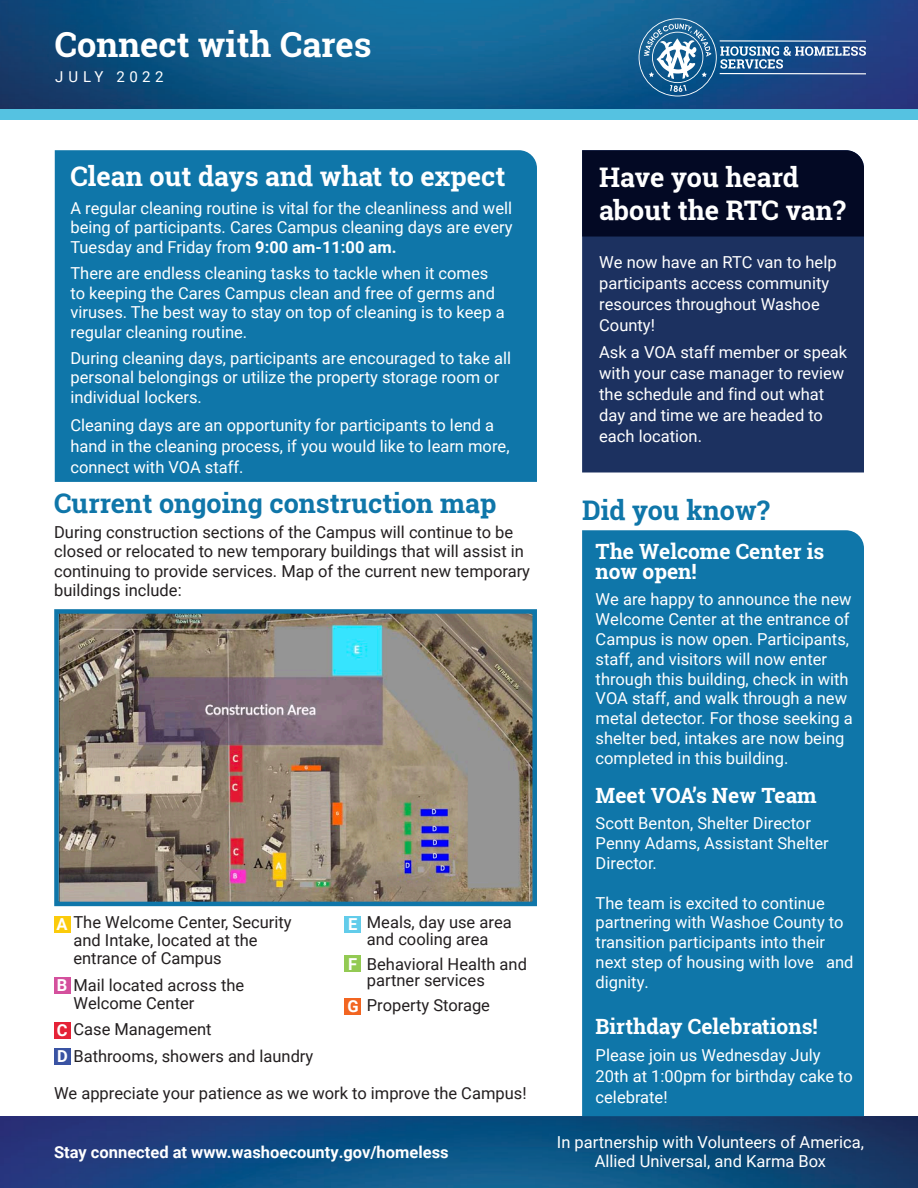
<style>
.page{position:relative;width:918px;height:1188px;background:#fff}
.page>*{position:absolute;margin:0;border:0;box-sizing:border-box;transform-origin:0 0}
.t1{font:700 34.5px "Roboto Slab";color:#fff}
.t2{font:700 27px/32.4px "Roboto Slab";color:#fff}
.t3{font:700 27px "Roboto Slab";color:#0f76a9}
.Paragraph_9{font:700 21px/19.5px "Roboto Slab";color:#fff}
.Paragraph_9-2{font:16.5px/21px "Roboto";color:#fff}
.Did_you_know_text{font:16.5px/19.8px "Roboto";color:#fff}
.Paragraph_9-3{font:16.5px/18px "Roboto";color:#231f20}
.Paragraph_9-4{font:700 16.5px "Roboto";color:#fff}
.t4{font:15px "Roboto";letter-spacing:.3em;color:#fff}
.s1{font-weight:700}
.s2{font-weight:700;color:#fff}
</style>
<div class="page">
<div style="left:55px;top:150px;width:482px;height:332px;background:#0f76a9"></div>
<img style="left:0;top:1116px;width:918px;height:72px">
<img style="left:59px;top:614px;width:473px;height:287px">
<div style="left:54px;top:609px;width:483px;height:297px;border:4px solid #0f76a9"></div>
<div style="left:582px;top:237px;width:282px;height:236px;background:#1c3160"></div>
<div style="left:582px;top:530px;width:282px;height:586px;background:#0f76a9"></div>
<div style="left:582px;top:150px;width:282px;height:87px;background:#030924"></div>
<img style="left:0;top:0;width:918px;height:109px">
<div style="left:0;top:109px;width:918px;height:10px;background:#55c2e1"></div>
<div style="left:54px;top:916px;width:16px;height:16px;background:#fbcb0b"></div>
<div style="left:54px;top:1048px;width:17px;height:17px;background:#3a53a3"></div>
<div style="left:345px;top:916px;width:16px;height:16px;background:#62ccea"></div>
<div style="left:345px;top:956px;width:16px;height:16px;background:#93ca53"></div>
<div style="left:54px;top:977px;width:16px;height:16px;background:#d4509d"></div>
<div style="left:54px;top:1022px;width:16px;height:16px;background:#e52237"></div>
<div style="left:345px;top:998px;width:16px;height:17px;background:#f26521"></div>
<svg style="left:639px;top:18px;width:227px;height:78px;background:#34679a"></svg>
<p class="t1" style="left:55px;top:21px;width:318px">Connect with Cares</p>
<p class="t4" style="left:55px;top:67px;width:110px">JULY 2022</p>
<h1 class="t2" style="left:70px;top:159px;width:437px">Clean out days and what to expect</h1>
<p class="Paragraph_9-2" style="left:70px;top:198px;width:444px;line-height:19.5px;text-align:justify">A regular cleaning routine is vital for the cleanliness and well being of participants. Cares Campus cleaning days are every Tuesday and Friday from <span class="s1">9:00 am-11:00 am.</span></p>
<p class="Paragraph_9-2" style="left:70px;top:263px;width:436px;line-height:19.5px">There are endless cleaning tasks to tackle when it comes to keeping the Cares Campus clean and free of germs and viruses. The best way to stay on top of cleaning is to keep a regular cleaning routine.</p>
<p class="Paragraph_9-2" style="left:70px;top:348px;width:442px;line-height:19.5px">During cleaning days, participants are encouraged to take all personal belongings or utilize the property storage room or individual lockers.</p>
<p class="Paragraph_9-2" style="left:70px;top:414px;width:441px">Cleaning days are an opportunity for participants to lend a hand in the cleaning process, if you would like to learn more, connect with VOA staff.</p>
<h1 class="t3" style="left:54px;top:485px;width:444px">Current ongoing construction map</h1>
<p class="Paragraph_9-3" style="left:54px;top:521px;width:477px;line-height:19.5px">During construction sections of the Campus will continue to be closed or relocated to new temporary buildings that will assist in continuing to provide services. Map of the current new temporary buildings include:</p>
<p class="Paragraph_9-3" style="left:73px;top:913px;width:220px">The Welcome Center, Security and Intake, located at the entrance of Campus</p>
<p class="Paragraph_9-3" style="left:73px;top:975px;width:172px;text-indent:-16px"><span class="s2">B</span> Mail located across the<br>Welcome Center</p>
<p class="Paragraph_9-3" style="left:57px;top:1020px;width:156px"><span class="s2">C</span> Case Management</p>
<p class="Paragraph_9-3" style="left:57px;top:1046px;width:258px"><span class="s2">D</span> Bathrooms, showers and laundry</p>
<p class="Paragraph_9-4" style="left:57px;top:913px;width:13px">A</p>
<p class="Paragraph_9-4" style="left:348px;top:913px;width:11px">E</p>
<p class="Paragraph_9-4" style="left:348px;top:952px;width:11px">F</p>
<p class="Paragraph_9-4" style="left:347px;top:995px;width:13px">G</p>
<p class="Paragraph_9-3" style="left:367px;top:913px;width:146px;line-height:16.5px">Meals, day use area and cooling area</p>
<p class="Paragraph_9-3" style="left:367px;top:955px;width:162px;line-height:16.5px">Behavioral Health and partner services</p>
<p class="Paragraph_9-3" style="left:367px;top:996px;width:125px">Property Storage</p>
<p class="Paragraph_9-3" style="left:54px;top:1083px;width:474px">We appreciate your patience as we work to improve the Campus!</p>
<h1 class="t2" style="left:599px;top:161px;width:248px">Have you heard about the RTC van?</h1>
<p class="Paragraph_9-2" style="left:599px;top:251px;width:239px">We now have an RTC van to help participants access community resources throughout Washoe<br>County!</p>
<p class="Paragraph_9-2" style="left:599px;top:341px;width:249px">Ask a VOA staff member or speak with your case manager to review the schedule and find out what day and time we are headed to each location.</p>
<h1 class="t3" style="left:582px;top:491px;width:189px">Did you know?</h1>
<h1 class="Paragraph_9" style="left:596px;top:542px;width:230px">The Welcome Center is now open!</h1>
<p class="Did_you_know_text" style="left:596px;top:589px;width:259px">We are happy to announce the new Welcome Center at the entrance of Campus is now open. Participants, staff, and visitors will now enter through this building, check in with VOA staff, and walk through a new metal detector. For those seeking a shelter bed, intakes are now being completed in this building.</p>
<h1 class="Paragraph_9" style="left:596px;top:785px;width:223px">Meet VOA’s New Team</h1>
<p class="Did_you_know_text" style="left:596px;top:813px;width:235px">Scott Benton, Shelter Director<br>Penny Adams, Assistant Shelter<br>Director.</p>
<p class="Did_you_know_text" style="left:596px;top:892px;width:259px">The team is excited to continue partnering with Washoe County to transition participants into their next step of housing with love and dignity.</p>
<p class="Paragraph_9" style="left:596px;top:1016px;width:224px">Birthday Celebrations!</p>
<p class="Did_you_know_text" style="left:596px;top:1044px;width:259px;line-height:21px">Please join us Wednesday July<br>20th at 1:00pm for birthday cake to celebrate!</p>
<p class="Paragraph_9-4" style="left:54px;top:1140px;width:396px">Stay connected at www.washoecounty.gov/homeless</p>
<p class="Paragraph_9-2" style="left:557px;top:1132px;width:309px;line-height:19.5px;text-align:center">In partnership with Volunteers of America,<br>Allied Universal, and Karma Box</p>
</div>
